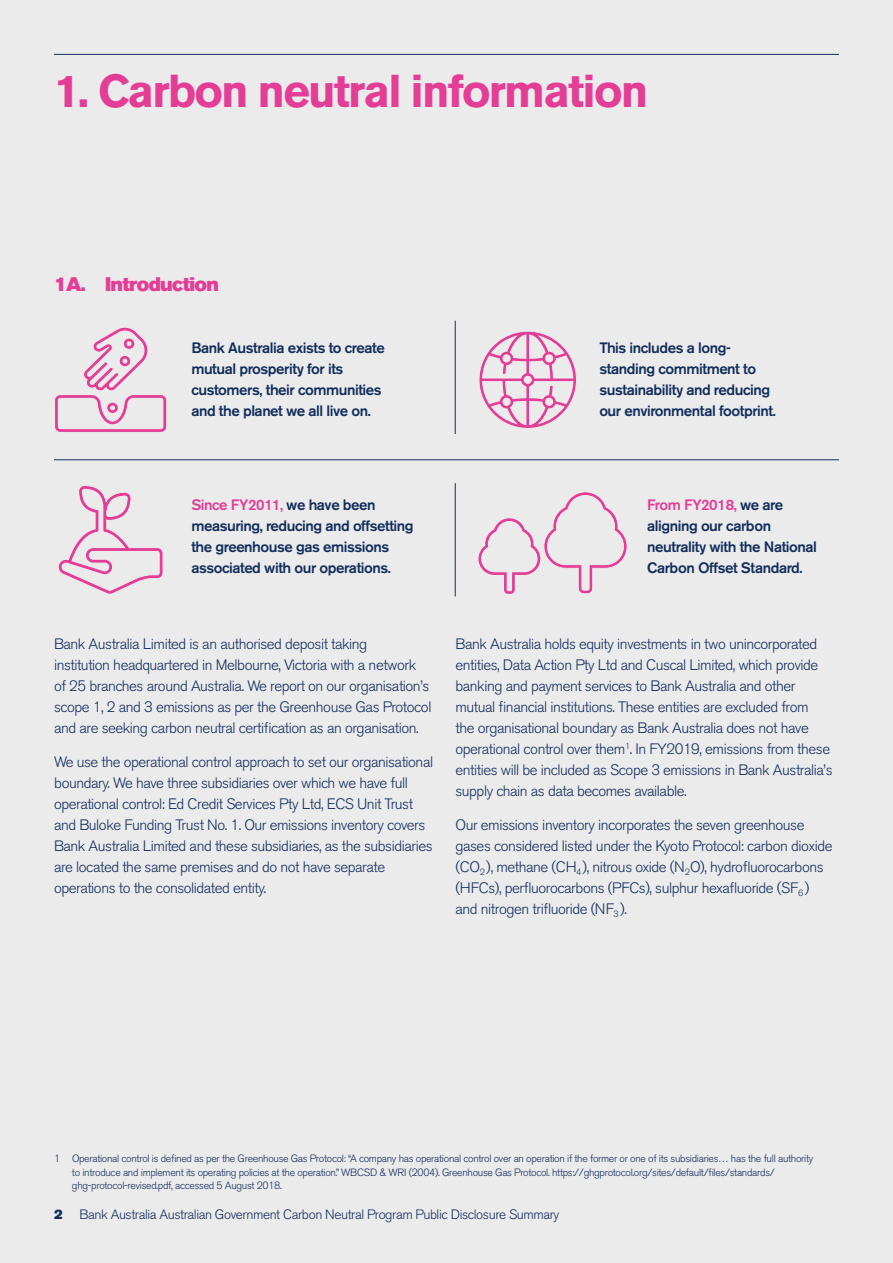
<style>
.page{position:relative;width:893px;height:1263px;background:#ebebec}
.page>*{position:absolute;margin:0;border:0;box-sizing:border-box;transform-origin:0 0}
.t1{font:700 45.75px "Akzidenz Grotesk BE";letter-spacing:-.04em;color:#e43d96}
.t2{font:19.5px "Akzidenz Grotesk BE Super";letter-spacing:-.03em;color:#e43d96}
.t3{font:300 15px/21px "Akzidenz Grotesk BE";letter-spacing:-.03em;color:#132e5b}
.t4{font:500 15px/21px "Akzidenz Grotesk BE";letter-spacing:-.03em;color:#132e5b}
.t5{font:300 13.5px "Akzidenz Grotesk BE";letter-spacing:-.03em;color:#132e5b}
.t6{font:300 10.5px/13.5px "Akzidenz Grotesk BE";letter-spacing:-.03em;color:#132e5b}
.s1{color:#e43d96}
.s2{font-family:"Akzidenz Grotesk BE Super";font-weight:400}
</style>
<div class="page">
<hr style="left:54px;top:54px;width:785px;height:1px;background:#132e5b">
<svg style="left:55px;top:327px;width:112px;height:105px"></svg>
<svg style="left:479px;top:331px;width:98px;height:98px"></svg>
<hr style="left:54px;top:459px;width:785px;height:1px;background:#132e5b">
<hr style="left:455px;top:321px;width:1px;height:113px;background:#132e5b">
<hr style="left:455px;top:483px;width:1px;height:113px;background:#132e5b">
<svg style="left:58px;top:485px;width:105px;height:109px"></svg>
<svg style="left:478px;top:492px;width:149px;height:102px"></svg>
<h1 class="t1" style="left:54px;top:65px;width:596px">1. Carbon neutral information</h1>
<h2 class="t2" style="left:54px;top:273px;width:167px">1A. Introduction</h2>
<p class="t4" style="left:191px;top:337px;width:195px">Bank Australia exists to create mutual prosperity for its customers, their communities and the planet we all live on.</p>
<p class="t4" style="left:599px;top:337px;width:178px">This includes a long&shy;standing commitment to sustainability and reducing our environmental footprint.</p>
<p class="t4" style="left:191px;top:494px;width:224px"><span class="s1">Since FY2011,</span> we have been measuring, reducing and offsetting the greenhouse gas emissions associated with our operations.</p>
<p class="t4" style="left:647px;top:494px;width:171px"><span class="s1">From FY2018,</span> we are aligning our carbon neutrality with the National<br>Carbon Offset Standard.</p>
<p class="t3" style="left:54px;top:633px;width:379px">Bank Australia Limited is an authorised deposit taking<br>institution headquartered in Melbourne, Victoria with a network of 25 branches around Australia. We report on our organisation’s scope 1, 2 and 3 emissions as per the Greenhouse Gas Protocol and are seeking carbon neutral certification as an organisation.</p>
<p class="t3" style="left:54px;top:751px;width:381px">We use the operational control approach to set our organisational boundary. We have three subsidiaries over which we have full operational control: Ed Credit Services Pty Ltd, ECS Unit Trust and Buloke Funding Trust No. 1. Our emissions inventory covers Bank Australia Limited and these subsidiaries, as the subsidiaries are located the same premises and do not have separate operations to the consolidated entity.</p>
<p class="t3" style="left:455px;top:633px;width:379px">Bank Australia holds equity investments in two unincorporated entities, Data Action Pty Ltd and Cuscal Limited, which provide banking and payment services to Bank Australia and other mutual financial institutions. These entities are excluded from<br>the organisational boundary as Bank Australia does not have operational control over them<sup>1</sup>. In FY2019, emissions from these entities will be included as Scope 3 emissions in Bank Australia’s supply chain as data becomes available.</p>
<p class="t3" style="left:455px;top:814px;width:379px">Our emissions inventory incorporates the seven greenhouse gases considered listed under the Kyoto Protocol: carbon dioxide (CO<sub>2</sub>), methane (CH<sub>4</sub>), nitrous oxide (N<sub>2</sub>O), hydrofluorocarbons (HFCs), perfluorocarbons (PFCs), sulphur hexafluoride (SF<sub>6</sub> ) and nitrogen trifluoride (NF<sub>3</sub> ).</p>
<p class="t6" style="left:72px;top:1152px;width:743px;text-indent:-18px">1 Operational control is defined as per the Greenhouse Gas Protocol: “A company has operational control over an operation if the former or one of its subsidiaries… has the full authority to introduce and implement its operating policies at the operation.” WBCSD &amp; WRI (2004). Greenhouse Gas Protocol. https://ghgprotocol.org/sites/default/files/standards/ ghg-protocol-revised.pdf, accessed 5 August 2018.</p>
<p class="t5" style="left:54px;top:1207px;width:507px"><span class="s2">2</span> Bank Australia Australian Government Carbon Neutral Program Public Disclosure Summary</p>
</div>
